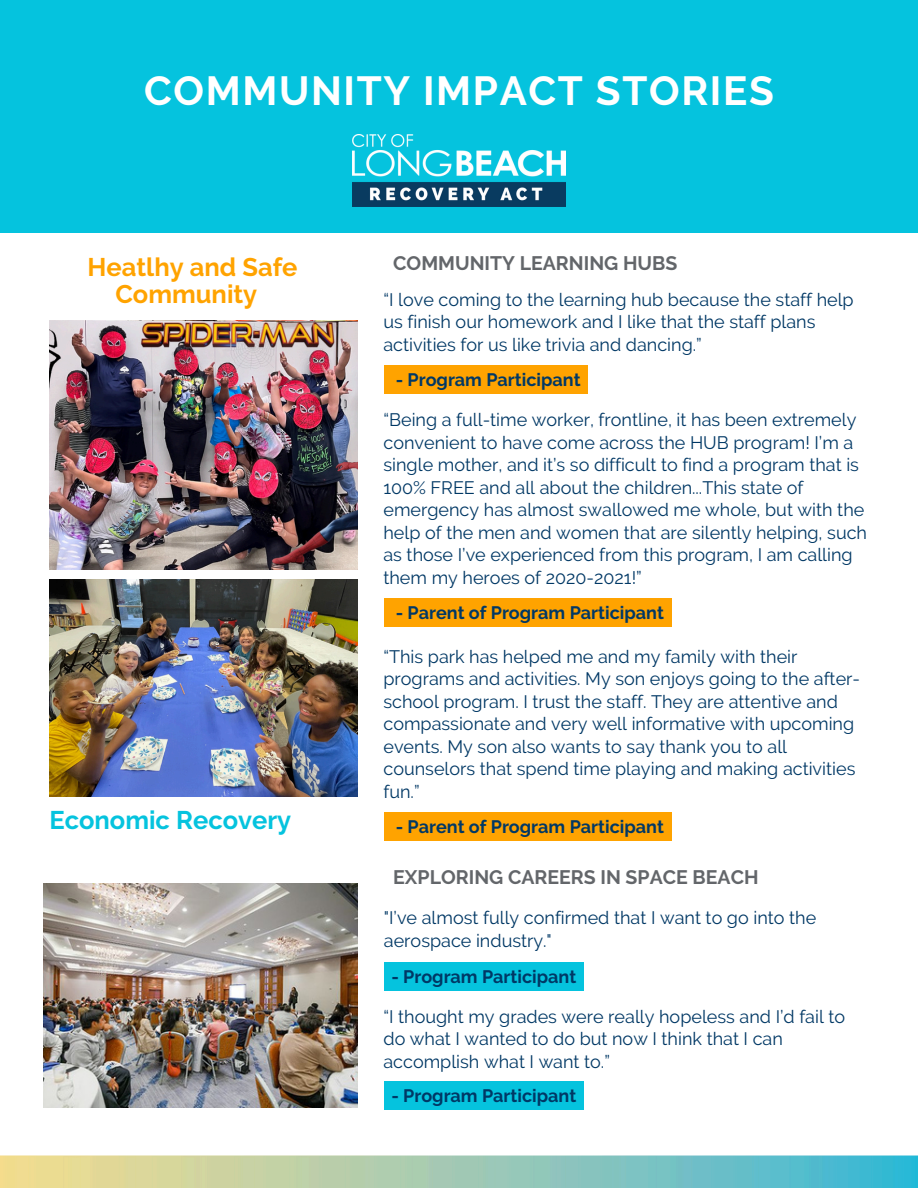
<style>
.page{position:relative;width:918px;height:1188px;background:#fff}
.page>*{position:absolute;margin:0;border:0;box-sizing:border-box;transform-origin:0 0}
.t1{font:700 40.5px "Raleway";letter-spacing:.04em;color:#fff}
.t2{font:700 25.5px/27px "Raleway";color:#ffa300;text-align:center}
.t3{font:700 25.5px "Raleway";color:#05c3de}
.t4{font:700 19.5px "Raleway";color:#63666a}
.t5{font:18px/22.5px "Raleway";color:#003865}
.t6{font:700 18px "Raleway";color:#003865}
</style>
<div class="page">
<img style="left:0;top:1155px;width:918px;height:33px">
<div style="left:0;top:0;width:918px;height:234px;background:#05c3de"></div>
<img style="left:353px;top:134px;width:212px;height:72px">
<div style="left:384px;top:365px;width:204px;height:29px;background:#ffa300"></div>
<div style="left:384px;top:963px;width:200px;height:28px;background:#05c3de"></div>
<div style="left:384px;top:598px;width:287px;height:29px;background:#ffa300"></div>
<div style="left:384px;top:813px;width:287px;height:28px;background:#ffa300"></div>
<div style="left:384px;top:1081px;width:200px;height:29px;background:#05c3de"></div>
<img style="left:49px;top:321px;width:308px;height:248px">
<img style="left:49px;top:580px;width:308px;height:217px">
<img style="left:44px;top:883px;width:314px;height:224px">
<p class="t1" style="left:144px;top:67px;width:631px">COMMUNITY IMPACT STORIES</p>
<p class="t2" style="left:88px;top:254px;width:211px">Heatlhy and Safe<br>Community</p>
<h4 class="t3" style="left:49px;top:805px;width:243px">Economic Recovery</h4>
<h2 class="t4" style="left:393px;top:252px;width:286px">COMMUNITY LEARNING HUBS</h2>
<p class="t5" style="left:383px;top:288px;width:472px">“I love coming to the learning hub because the staff help us finish our homework and I like that the staff plans activities for us like trivia and dancing.”</p>
<p class="t6" style="left:396px;top:369px;width:187px">- Program Participant</p>
<p class="t5" style="left:383px;top:409px;width:485px">“Being a full-time worker, frontline, it has been extremely convenient to have come across the HUB program! I’m a single mother, and it’s so difficult to find a program that is 100% FREE and all about the children...This state of emergency has almost swallowed me whole, but with the help of the men and women that are silently helping, such as those I’ve experienced from this program, I am calling them my heroes of 2020-2021!”</p>
<h4 class="t6" style="left:396px;top:602px;width:270px">- Parent of Program Participant</h4>
<p class="t5" style="left:383px;top:645px;width:478px">“This park has helped me and my family with their programs and activities. My son enjoys going to the after&shy;school program. I trust the staff. They are attentive and compassionate and very well informative with upcoming events. My son also wants to say thank you to all counselors that spend time playing and making activities fun.”</p>
<h4 class="t6" style="left:396px;top:816px;width:270px">- Parent of Program Participant</h4>
<p class="t4" style="left:393px;top:866px;width:367px">EXPLORING CAREERS IN SPACE BEACH</p>
<h2 class="t5" style="left:384px;top:907px;width:434px">"I’ve almost fully confirmed that I want to go into the aerospace industry."</h2>
<h3 class="t6" style="left:391px;top:966px;width:187px">- Program Participant</h3>
<h3 class="t5" style="left:383px;top:1005px;width:463px">“I thought my grades were really hopeless and I’d fail to do what I wanted to do but now I think that I can accomplish what I want to.”</h3>
<p class="t6" style="left:391px;top:1085px;width:187px">- Program Participant</p>
</div>
